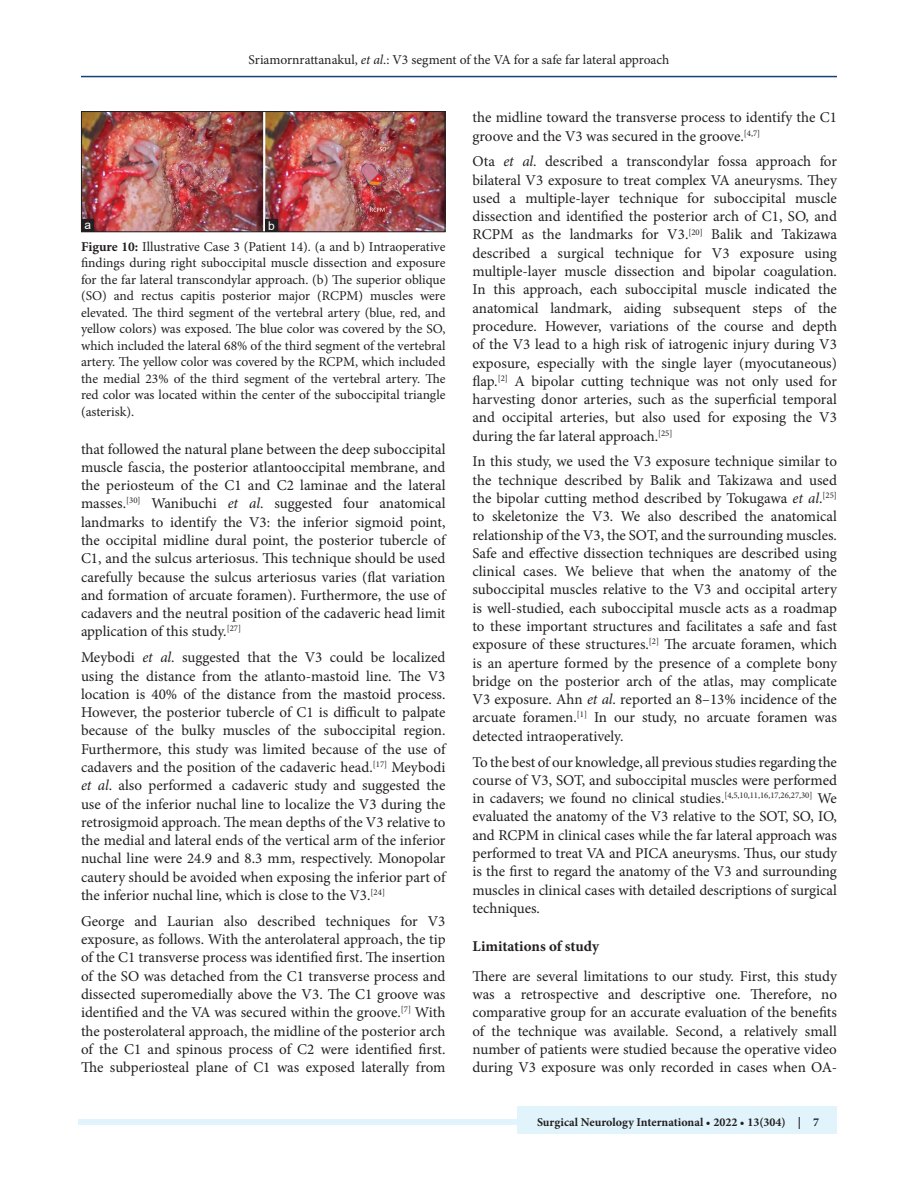
<style>
.page{position:relative;width:918px;height:1188px;background:#fff}
.page>*{position:absolute;margin:0;border:0;box-sizing:border-box;transform-origin:0 0}
.TX{font:15px/18.3px "Minion Pro";color:#231f20;text-align:justify}
.t1{font:700 15px "Minion Pro";color:#231f20}
.FGC{font:13.5px/16.5px "Minion Pro";color:#231f20;text-align:justify}
.t2{font:700 12px "Minion Pro";color:#231f20}
.LABEL{font:12px "Arial";color:#fff}
.s1{font-style:italic}
.s2{font-weight:700}
</style>
<div class="page">
<hr style="left:81px;top:76px;width:756px;height:1px;background:#164077">
<div style="left:78px;top:1119px;width:756px;height:6px;background:#e1f4fc"></div>
<div style="left:518px;top:1106px;width:319px;height:28px;background:#e1f4fc"></div>
<img style="left:83px;top:113px;width:360px;height:117px">
<div style="left:81px;top:111px;width:364px;height:121px;border:1px solid #231f20"></div>
<div style="left:265px;top:219px;width:13px;height:13px;background:#231f20"></div>
<div style="left:82px;top:219px;width:12px;height:13px;background:#231f20"></div>
<p class="FGC" style="left:249px;top:51px;width:422px">Sriamornrattanakul, <span class="s1">et al</span>.: V3 segment of the VA for a safe far lateral approach</p>
<p class="LABEL" style="left:85px;top:216px;width:8px">a</p>
<p class="LABEL" style="left:268px;top:217px;width:8px">b</p>
<p class="FGC" style="left:81px;top:238px;width:366px"><span class="s2">Figure 10:</span> Illustrative Case 3 (Patient 14). (a and b) Intraoperative findings during right suboccipital muscle dissection and exposure for the far lateral transcondylar approach. (b) The superior oblique (SO) and rectus capitis posterior major (RCPM) muscles were elevated. The third segment of the vertebral artery (blue, red, and yellow colors) was exposed. The blue color was covered by the SO, which included the lateral 68% of the third segment of the vertebral artery. The yellow color was covered by the RCPM, which included the medial 23% of the third segment of the vertebral artery. The red color was located within the center of the suboccipital triangle (asterisk).</p>
<p class="TX" style="left:81px;top:440px;width:366px">that followed the natural plane between the deep suboccipital muscle fascia, the posterior atlantooccipital membrane, and the periosteum of the C1 and C2 laminae and the lateral masses.<sup>[30]</sup> Wanibuchi <span class="s1">et al</span>. suggested four anatomical landmarks to identify the V3: the inferior sigmoid point, the occipital midline dural point, the posterior tubercle of C1, and the sulcus arteriosus. This technique should be used carefully because the sulcus arteriosus varies (flat variation and formation of arcuate foramen). Furthermore, the use of cadavers and the neutral position of the cadaveric head limit application of this study.<sup>[27]</sup></p>
<p class="TX" style="left:81px;top:648px;width:366px">Meybodi <span class="s1">et al</span>. suggested that the V3 could be localized using the distance from the atlanto-mastoid line. The V3 location is 40% of the distance from the mastoid process.<br>However, the posterior tubercle of C1 is difficult to palpate because of the bulky muscles of the suboccipital region.<br>Furthermore, this study was limited because of the use of cadavers and the position of the cadaveric head.<sup>[17]</sup> Meybodi <span class="s1">et al</span>. also performed a cadaveric study and suggested the use of the inferior nuchal line to localize the V3 during the retrosigmoid approach. The mean depths of the V3 relative to the medial and lateral ends of the vertical arm of the inferior nuchal line were 24.9 and 8.3 mm, respectively. Monopolar cautery should be avoided when exposing the inferior part of the inferior nuchal line, which is close to the V3.<sup>[24]</sup></p>
<p class="TX" style="left:81px;top:912px;width:366px">George and Laurian also described techniques for V3 exposure, as follows. With the anterolateral approach, the tip of the C1 transverse process was identified first. The insertion of the SO was detached from the C1 transverse process and dissected superomedially above the V3. The C1 groove was identified and the VA was secured within the groove.<sup>[7]</sup> With the posterolateral approach, the midline of the posterior arch of the C1 and spinous process of C2 were identified first.<br>The subperiosteal plane of C1 was exposed laterally from</p>
<p class="TX" style="left:472px;top:108px;width:366px">the midline toward the transverse process to identify the C1 groove and the V3 was secured in the groove.<sup>[4,7]</sup></p>
<p class="TX" style="left:472px;top:152px;width:366px">Ota <span class="s1">et al</span>. described a transcondylar fossa approach for bilateral V3 exposure to treat complex VA aneurysms. They used a multiple-layer technique for suboccipital muscle dissection and identified the posterior arch of C1, SO, and RCPM as the landmarks for V3.<sup>[20]</sup> Balik and Takizawa described a surgical technique for V3 exposure using multiple-layer muscle dissection and bipolar coagulation.<br>In this approach, each suboccipital muscle indicated the anatomical landmark, aiding subsequent steps of the procedure. However, variations of the course and depth of the V3 lead to a high risk of iatrogenic injury during V3 exposure, especially with the single layer (myocutaneous) flap.<sup>[2]</sup> A bipolar cutting technique was not only used for harvesting donor arteries, such as the superficial temporal and occipital arteries, but also used for exposing the V3 during the far lateral approach.<sup>[25]</sup></p>
<p class="TX" style="left:472px;top:453px;width:366px">In this study, we used the V3 exposure technique similar to the technique described by Balik and Takizawa and used the bipolar cutting method described by Tokugawa <span class="s1">et al</span>.<sup>[25] </sup>to skeletonize the V3. We also described the anatomical relationship of the V3, the SOT, and the surrounding muscles.<br>Safe and effective dissection techniques are described using clinical cases. We believe that when the anatomy of the suboccipital muscles relative to the V3 and occipital artery is well-studied, each suboccipital muscle acts as a roadmap to these important structures and facilitates a safe and fast exposure of these structures.<sup>[2]</sup> The arcuate foramen, which is an aperture formed by the presence of a complete bony bridge on the posterior arch of the atlas, may complicate V3 exposure. Ahn <span class="s1">et al</span>. reported an 8–13% incidence of the arcuate foramen.<sup>[1]</sup> In our study, no arcuate foramen was detected intraoperatively.</p>
<p class="TX" style="left:472px;top:753px;width:366px">To the best of our knowledge, all previous studies regarding the course of V3, SOT, and suboccipital muscles were performed in cadavers; we found no clinical studies.<sup>[4,5,10,11,16,17,26,27,30]</sup> We evaluated the anatomy of the V3 relative to the SOT, SO, IO, and RCPM in clinical cases while the far lateral approach was performed to treat VA and PICA aneurysms. Thus, our study is the first to regard the anatomy of the V3 and surrounding muscles in clinical cases with detailed descriptions of surgical techniques.</p>
<h2 class="t1" style="left:472px;top:935px;width:128px">Limitations of study</h2>
<p class="TX" style="left:472px;top:967px;width:366px">There are several limitations to our study. First, this study was a retrospective and descriptive one. Therefore, no comparative group for an accurate evaluation of the benefits of the technique was available. Second, a relatively small number of patients were studied because the operative video during V3 exposure was only recorded in cases when OA-</p>
<p class="t2" style="left:537px;top:1113px;width:284px">Surgical Neurology International • 2022 • 13(304) | 7</p>
</div>
